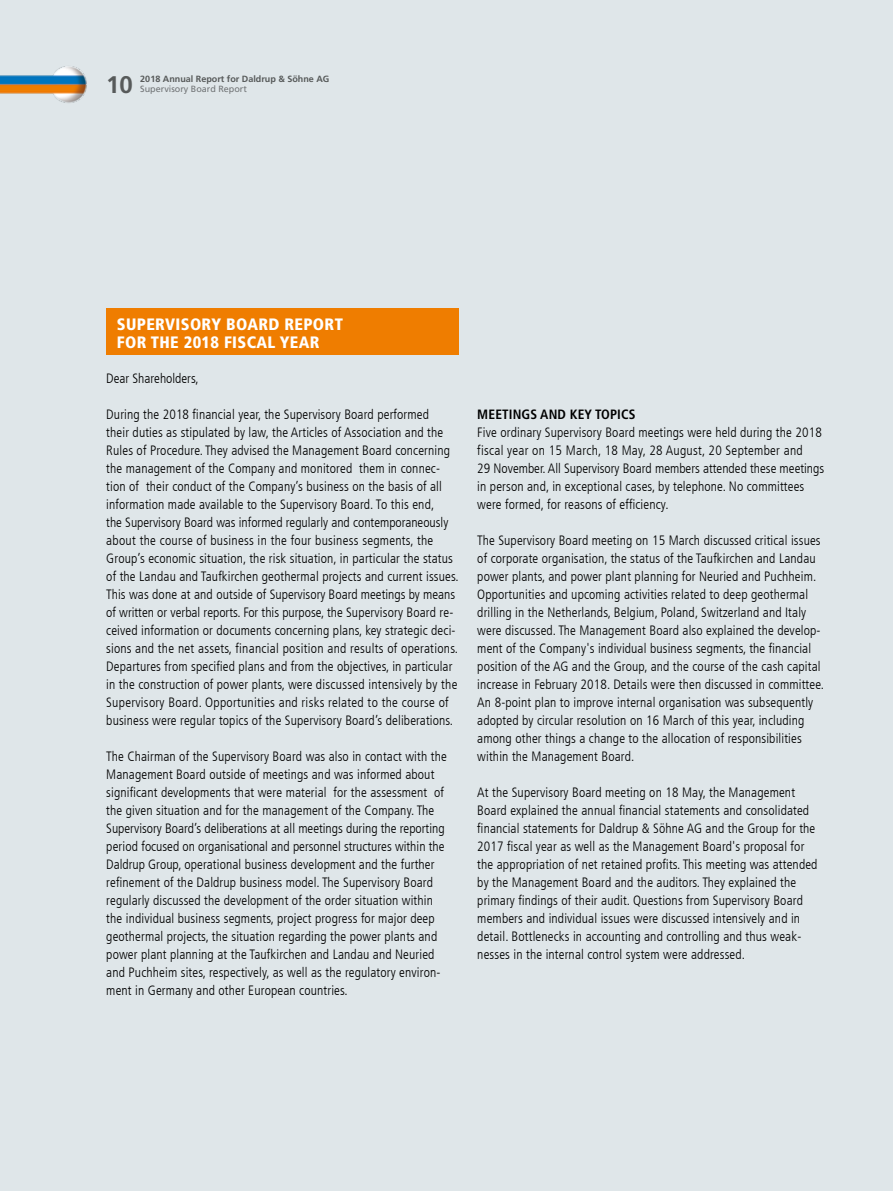
<style>
.page{position:relative;width:893px;height:1191px;background:#dfe6e9}
.page>*{position:absolute;margin:0;border:0;box-sizing:border-box;transform-origin:0 0}
.t1{font:700 24px "Frutiger LT Com";color:#575a5a}
.t2{font:900 condensed 16.5px/18px "Frutiger LT Com";letter-spacing:.02em;color:#fff}
.t3{font:300 condensed 13.5px/18px "Frutiger LT Com";letter-spacing:.01em;color:#000}
.t4{font:700 condensed 13.5px "Frutiger LT Com";letter-spacing:.01em;color:#000}
.t5{font:700 9px "Frutiger LT Com";color:#575a5a}
.t6{font:9px "Frutiger LT Com";color:#727577}
</style>
<div class="page">
<div style="left:106px;top:308px;width:353px;height:47px;background:#ef7d00"></div>
<img style="left:0;top:66px;width:87px;height:37px">
<h1 class="t1" style="left:106px;top:70px;width:28px">10</h1>
<p class="t5" style="left:140px;top:74px;width:191px">2018 Annual Report for Daldrup &amp; Söhne AG</p>
<p class="t6" style="left:140px;top:84px;width:108px">Supervisory Board Report</p>
<p class="t2" style="left:117px;top:315px;width:227px">SUPERVISORY BOARD REPORT<br>FOR THE 2018 FISCAL YEAR</p>
<p class="t3" style="left:106px;top:369px;width:94px">Dear Shareholders,</p>
<p class="t3" style="left:106px;top:405px;width:354px">During the 2018 financial year, the Supervisory Board performed<br>their duties as stipulated by law, the Articles of Association and the Rules of Procedure. They advised the Management Board concerning the management of the Company and monitored them in connec&shy;tion of their conduct of the Company’s business on the basis of all information made available to the Supervisory Board. To this end,<br>the Supervisory Board was informed regularly and contemporaneously about the course of business in the four business segments, the Group’s economic situation, the risk situation, in particular the status of the Landau and Taufkirchen geothermal projects and current issues.<br>This was done at and outside of Supervisory Board meetings by means of written or verbal reports. For this purpose, the Supervisory Board re&shy;ceived information or documents concerning plans, key strategic deci&shy;sions and the net assets, financial position and results of operations.<br>Departures from specified plans and from the objectives, in particular in the construction of power plants, were discussed intensively by the Supervisory Board. Opportunities and risks related to the course of business were regular topics of the Supervisory Board’s deliberations.</p>
<p class="t3" style="left:106px;top:747px;width:342px">The Chairman of the Supervisory Board was also in contact with the Management Board outside of meetings and was informed about significant developments that were material for the assessment of the given situation and for the management of the Company. The Supervisory Board’s deliberations at all meetings during the reporting period focused on organisational and personnel structures within the Daldrup Group, operational business development and the further refinement of the Daldrup business model. The Supervisory Board regularly discussed the development of the order situation within the individual business segments, project progress for major deep geothermal projects, the situation regarding the power plants and power plant planning at the Taufkirchen and Landau and Neuried and Puchheim sites, respectively, as well as the regulatory environ&shy;ment in Germany and other European countries.</p>
<p class="t4" style="left:477px;top:406px;width:160px">MEETINGS AND KEY TOPICS</p>
<p class="t3" style="left:477px;top:423px;width:348px">Five ordinary Supervisory Board meetings were held during the 2018 fiscal year on 15 March, 18 May, 28 August, 20 September and<br>29 November. All Supervisory Board members attended these meetings in person and, in exceptional cases, by telephone. No committees were formed, for reasons of efficiency.</p>
<p class="t3" style="left:477px;top:531px;width:348px">The Supervisory Board meeting on 15 March discussed critical issues of corporate organisation, the status of the Taufkirchen and Landau power plants, and power plant planning for Neuried and Puchheim.<br>Opportunities and upcoming activities related to deep geothermal drilling in the Netherlands, Belgium, Poland, Switzerland and Italy were discussed. The Management Board also explained the develop&shy;ment of the Company's individual business segments, the financial position of the AG and the Group, and the course of the cash capital increase in February 2018. Details were then discussed in committee.<br>An 8-point plan to improve internal organisation was subsequently adopted by circular resolution on 16 March of this year, including among other things a change to the allocation of responsibilities within the Management Board.</p>
<p class="t3" style="left:477px;top:783px;width:342px">At the Supervisory Board meeting on 18 May, the Management Board explained the annual financial statements and consolidated financial statements for Daldrup &amp; Söhne AG and the Group for the 2017 fiscal year as well as the Management Board's proposal for the appropriation of net retained profits. This meeting was attended by the Management Board and the auditors. They explained the primary findings of their audit. Questions from Supervisory Board members and individual issues were discussed intensively and in detail. Bottlenecks in accounting and controlling and thus weak&shy;nesses in the internal control system were addressed.</p>
</div>
